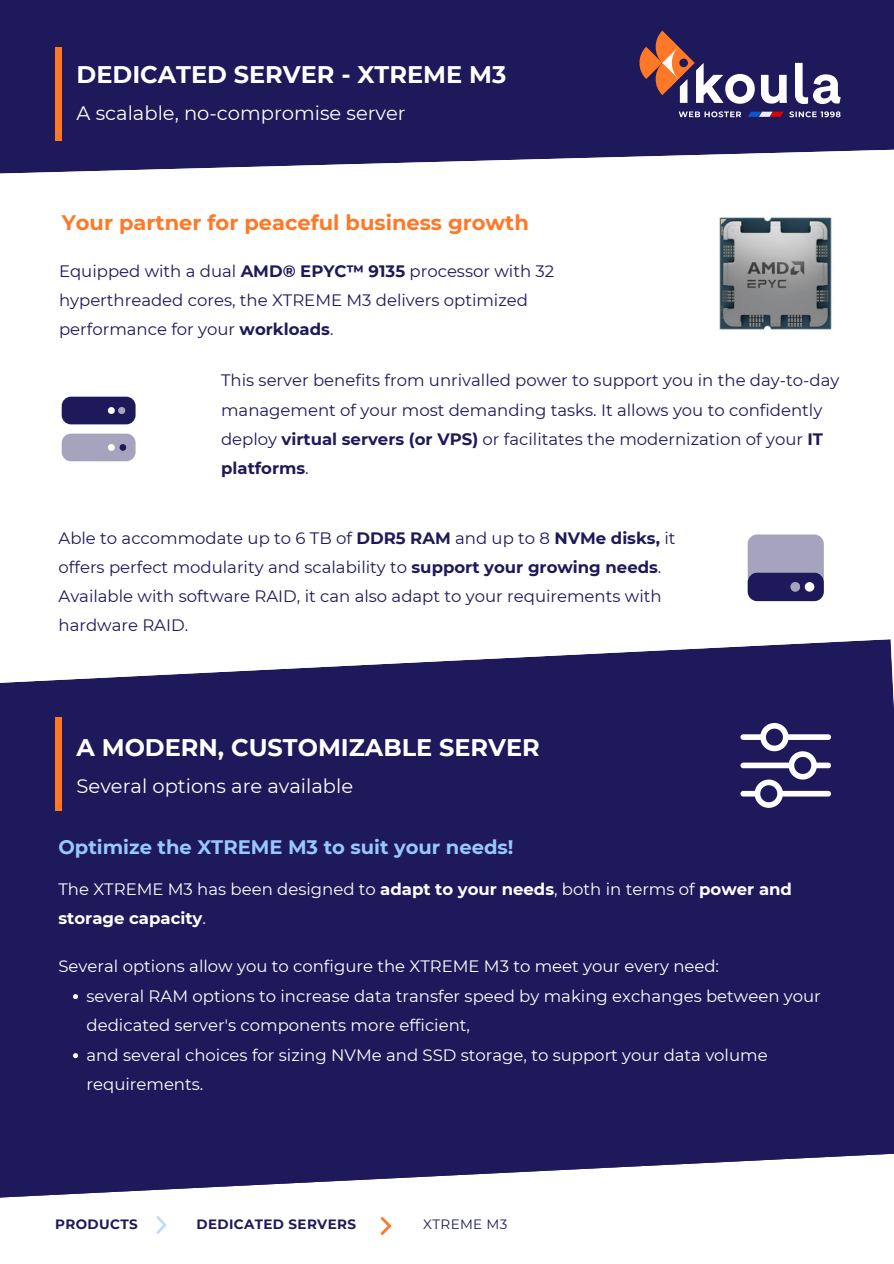
<style>
.page{position:relative;width:894px;height:1264px;background:#fff}
.page>*{position:absolute;margin:0;border:0;box-sizing:border-box;transform-origin:0 0}
.t1{font:700 24px "Montserrat";color:#fff}
.t2{font:700 21px "Montserrat";color:#ff7828}
.t3{font:19.5px "Montserrat";color:#fff}
.t4{font:700 19.5px "Montserrat";color:#96c8ff}
.t5{font:16.5px/29.2px "Montserrat";color:#1e195a}
.t6{font:16.5px/29.5px "Montserrat";color:#fff}
.t7{font:700 13.5px "Montserrat";letter-spacing:.025em;color:#1e195a}
.t8{font:13.5px "Montserrat";letter-spacing:.025em;color:#1e195a}
.s1{font-weight:700}
</style>
<div class="page">
<div style="left:0;top:0;width:893px;height:174px;background:#1e195a"></div>
<div style="left:55px;top:47px;width:7px;height:93px;background:#ff7828"></div>
<div style="left:0;top:639px;width:893px;height:513px;background:#1e195a"></div>
<svg style="left:0;top:1152px;width:893px;height:83px"></svg>
<img style="left:377px;top:1217px;width:17px;height:17px">
<div style="left:55px;top:717px;width:7px;height:93px;background:#ff7828"></div>
<img style="left:153px;top:1216px;width:17px;height:17px">
<img style="left:668px;top:166px;width:214px;height:164px">
<svg style="left:740px;top:723px;width:90px;height:84px"></svg>
<svg style="left:73px;top:994px;width:5px;height:5px"></svg>
<svg style="left:73px;top:1053px;width:5px;height:5px"></svg>
<svg style="left:794px;top:63px;width:46px;height:41px"></svg>
<svg style="left:760px;top:75px;width:26px;height:29px"></svg>
<svg style="left:638px;top:31px;width:116px;height:73px"></svg>
<div style="left:679px;top:59px;width:8px;height:8px;background:#1e195a;border-radius:50%"></div>
<svg style="left:678px;top:111px;width:162px;height:6px"></svg>
<svg style="left:62px;top:396px;width:73px;height:65px"></svg>
<svg style="left:747px;top:534px;width:76px;height:67px"></svg>
<p class="t1" style="left:77px;top:60px;width:431px">DEDICATED SERVER - XTREME M3</p>
<p class="t3" style="left:77px;top:102px;width:330px">A scalable, no-compromise server</p>
<h4 class="t2" style="left:62px;top:210px;width:468px">Your partner for peaceful business growth</h4>
<h4 class="t5" style="left:59px;top:256px;width:496px">Equipped with a dual <span class="s1">AMD® EPYC™ 9135</span> processor with 32 hyperthreaded cores, the XTREME M3 delivers optimized performance for your <span class="s1">workloads</span>.</h4>
<p class="t5" style="left:221px;top:366px;width:619px">This server benefits from unrivalled power to support you in the day-to-day management of your most demanding tasks. It allows you to confidently deploy <span class="s1">virtual servers (or VPS)</span> or facilitates the modernization of your <span class="s1">IT platforms</span>.</p>
<h2 class="t5" style="left:58px;top:523px;width:618px">Able to accommodate up to 6 TB of <span class="s1">DDR5 RAM</span> and up to 8 <span class="s1">NVMe disks,</span> it offers perfect modularity and scalability to <span class="s1">support your growing needs</span>.<br>Available with software RAID, it can also adapt to your requirements with hardware RAID.</h2>
<p class="t1" style="left:77px;top:733px;width:464px">A MODERN, CUSTOMIZABLE SERVER</p>
<p class="t3" style="left:77px;top:774px;width:278px">Several options are available</p>
<h4 class="t4" style="left:58px;top:834px;width:456px">Optimize the XTREME M3 to suit your needs!</h4>
<p class="t6" style="left:58px;top:873px;width:734px">The XTREME M3 has been designed to <span class="s1">adapt to your needs</span>, both in terms of <span class="s1">power and storage capacity</span>.</p>
<h1 class="t6" style="left:58px;top:951px;width:662px">Several options allow you to configure the XTREME M3 to meet your every need:</h1>
<p class="t6" style="left:87px;top:980px;width:735px">several RAM options to increase data transfer speed by making exchanges between your dedicated server's components more efficient,</p>
<h2 class="t6" style="left:87px;top:1039px;width:682px">and several choices for sizing NVMe and SSD storage, to support your data volume requirements.</h2>
<h3 class="t7" style="left:55px;top:1215px;width:84px">PRODUCTS</h3>
<h3 class="t7" style="left:196px;top:1215px;width:161px">DEDICATED SERVERS</h3>
<h3 class="t8" style="left:423px;top:1215px;width:86px">XTREME M3</h3>
</div>
